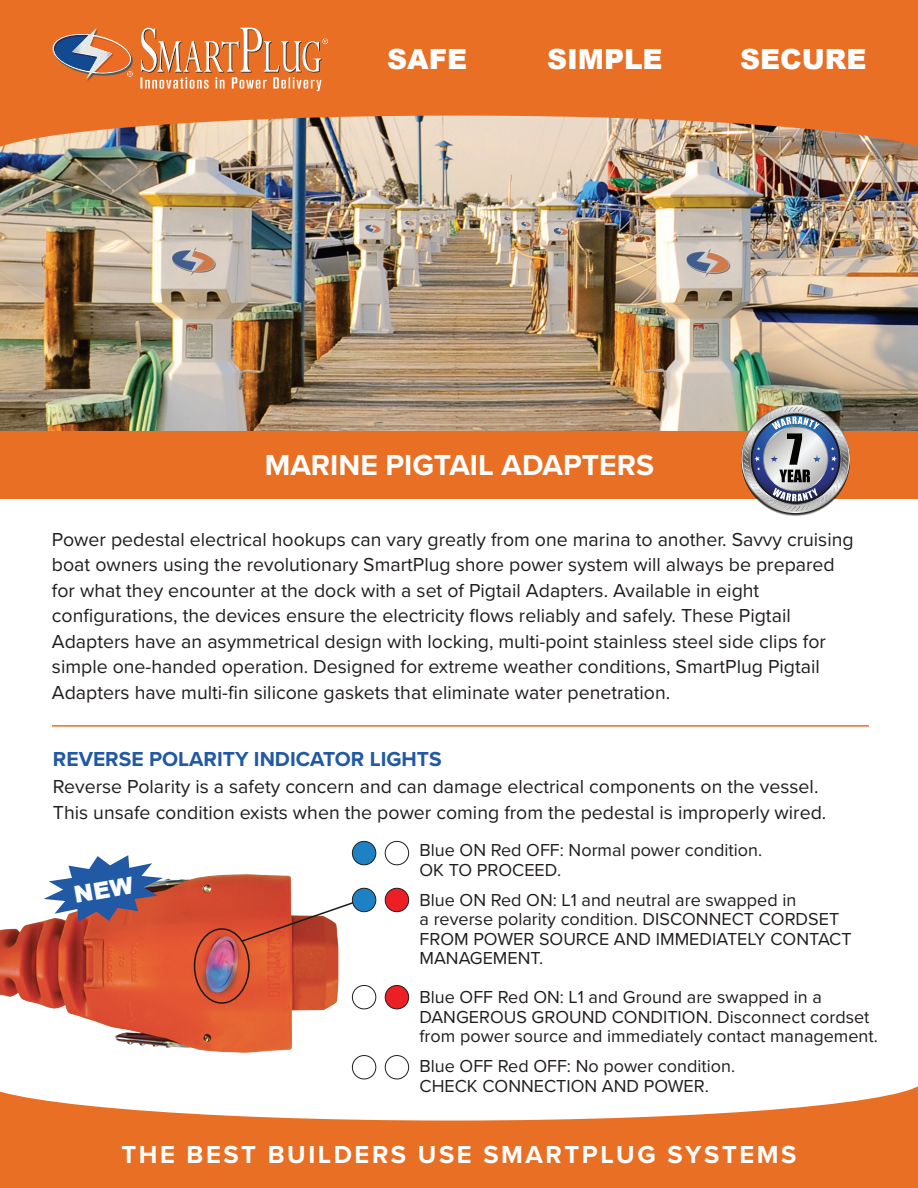
<style>
.page{position:relative;width:918px;height:1188px;background:#fff}
.page>*{position:absolute;margin:0;border:0;box-sizing:border-box;transform-origin:0 0}
.t1{font:700 30px "Proxima Nova";color:#fff}
.t2{font:900 27.75px "Arial";color:#fff}
.t3{font:700 25.5px "Proxima Nova";letter-spacing:.1em;color:#fff}
.t4{font:700 21px "Proxima Nova";color:#2159a4}
.t5{font:19.5px/25.5px "Proxima Nova";color:#211d1e}
.t6{font:18px/19.5px "Proxima Nova";color:#211d1e}
</style>
<div class="page">
<img style="left:0;top:844px;width:359px;height:223px">
<img style="left:1px;top:157px;width:917px;height:275px">
<svg style="left:171px;top:246px;width:45px;height:30px"></svg>
<svg style="left:686px;top:247px;width:44px;height:30px"></svg>
<svg style="left:554px;top:227px;width:13px;height:9px"></svg>
<svg style="left:405px;top:220px;width:9px;height:6px"></svg>
<svg style="left:365px;top:223px;width:15px;height:11px"></svg>
<svg style="left:521px;top:221px;width:10px;height:6px"></svg>
<svg style="left:504px;top:217px;width:7px;height:4px"></svg>
<svg style="left:422px;top:215px;width:9px;height:6px"></svg>
<svg style="left:423px;top:215px;width:17px;height:5px"></svg>
<svg style="left:467px;top:211px;width:5px;height:4px"></svg>
<svg style="left:0;top:1086px;width:918px;height:102px;fill:#e86f24"></svg>
<div style="left:0;top:432px;width:918px;height:67px;background:#e86f24"></div>
<svg style="left:0;top:0;width:918px;height:157px;background:#df7f42"></svg>
<div style="left:141px;top:77px;width:182px;height:15px;background:#e86f24"></div>
<svg style="left:53px;top:28px;width:80px;height:54px;background:#b7795c"></svg>
<svg style="left:141px;top:28px;width:187px;height:63px"></svg>
<hr style="left:52px;top:725px;width:817px;height:2px;background:#ec6a24">
<svg style="left:741px;top:405px;width:109px;height:108px"></svg>
<svg style="left:743px;top:406px;width:106px;height:106px"></svg>
<img style="left:751px;top:407px;width:89px;height:97px">
<div style="left:194px;top:928px;width:56px;height:76px;border:2px solid #18191a;border-radius:50%"></div>
<svg style="left:240px;top:898px;width:123px;height:45px"></svg>
<div style="left:385px;top:888px;width:24px;height:24px;background:#ec1f26;border-radius:50%"></div>
<div style="left:385px;top:888px;width:24px;height:24px;border:1px solid #211d1e;border-radius:50%"></div>
<div style="left:385px;top:841px;width:24px;height:24px;border:1px solid #211d1e;border-radius:50%"></div>
<div style="left:352px;top:841px;width:24px;height:24px;background:#1d81c4;border-radius:50%"></div>
<div style="left:352px;top:841px;width:24px;height:24px;border:1px solid #211d1e;border-radius:50%"></div>
<div style="left:352px;top:985px;width:24px;height:24px;background:#fff;border-radius:50%"></div>
<div style="left:352px;top:985px;width:24px;height:24px;border:1px solid #211d1e;border-radius:50%"></div>
<div style="left:385px;top:985px;width:24px;height:24px;background:#ec1f26;border-radius:50%"></div>
<div style="left:385px;top:985px;width:24px;height:24px;border:1px solid #211d1e;border-radius:50%"></div>
<div style="left:385px;top:1055px;width:24px;height:24px;border:1px solid #211d1e;border-radius:50%"></div>
<div style="left:352px;top:1056px;width:24px;height:23px;background:#fff;border-radius:50%"></div>
<div style="left:352px;top:1055px;width:24px;height:24px;border:1px solid #211d1e;border-radius:50%"></div>
<div style="left:352px;top:888px;width:24px;height:24px;background:#1d81c4;border-radius:50%"></div>
<div style="left:352px;top:888px;width:24px;height:24px;border:1px solid #211d1e;border-radius:50%"></div>
<svg style="left:44px;top:855px;width:119px;height:67px"></svg>
<h2 class="t2" style="left:387px;top:39px;width:82px">SAFE</h2>
<h2 class="t2" style="left:547px;top:39px;width:117px">SIMPLE</h2>
<h2 class="t2" style="left:740px;top:39px;width:128px">SECURE</h2>
<h1 class="t1" style="left:265px;top:443px;width:391px">MARINE PIGTAIL ADAPTERS</h1>
<p class="t5" style="left:52px;top:526px;width:803px">Power pedestal electrical hookups can vary greatly from one marina to another. Savvy cruising boat owners using the revolutionary SmartPlug shore power system will always be prepared for what they encounter at the dock with a set of Pigtail Adapters. Available in eight configurations, the devices ensure the electricity flows reliably and safely. These Pigtail Adapters have an asymmetrical design with locking, multi-point stainless steel side clips for simple one-handed operation. Designed for extreme weather conditions, SmartPlug Pigtail Adapters have multi-fin silicone gaskets that eliminate water penetration.</p>
<p class="t4" style="left:53px;top:743px;width:390px">REVERSE POLARITY INDICATOR LIGHTS</p>
<p class="t5" style="left:53px;top:773px;width:775px">Reverse Polarity is a safety concern and can damage electrical components on the vessel.<br>This unsafe condition exists when the power coming from the pedestal is improperly wired.</p>
<p class="t6" style="left:420px;top:840px;width:344px">Blue ON Red OFF: Normal power condition.<br>OK TO PROCEED.</p>
<p class="t6" style="left:420px;top:889px;width:434px">Blue ON Red ON: L1 and neutral are swapped in<br>a reverse polarity condition. DISCONNECT CORDSET FROM POWER SOURCE AND IMMEDIATELY CONTACT MANAGEMENT.</p>
<p class="t6" style="left:420px;top:987px;width:460px">Blue OFF Red ON: L1 and Ground are swapped in a<br>DANGEROUS GROUND CONDITION. Disconnect cordset from power source and immediately contact management.</p>
<p class="t6" style="left:420px;top:1056px;width:317px">Blue OFF Red OFF: No power condition.<br>CHECK CONNECTION AND POWER.</p>
<h3 class="t3" style="left:121px;top:1136px;width:677px">THE BEST BUILDERS USE SMARTPLUG SYSTEMS</h3>
</div>
